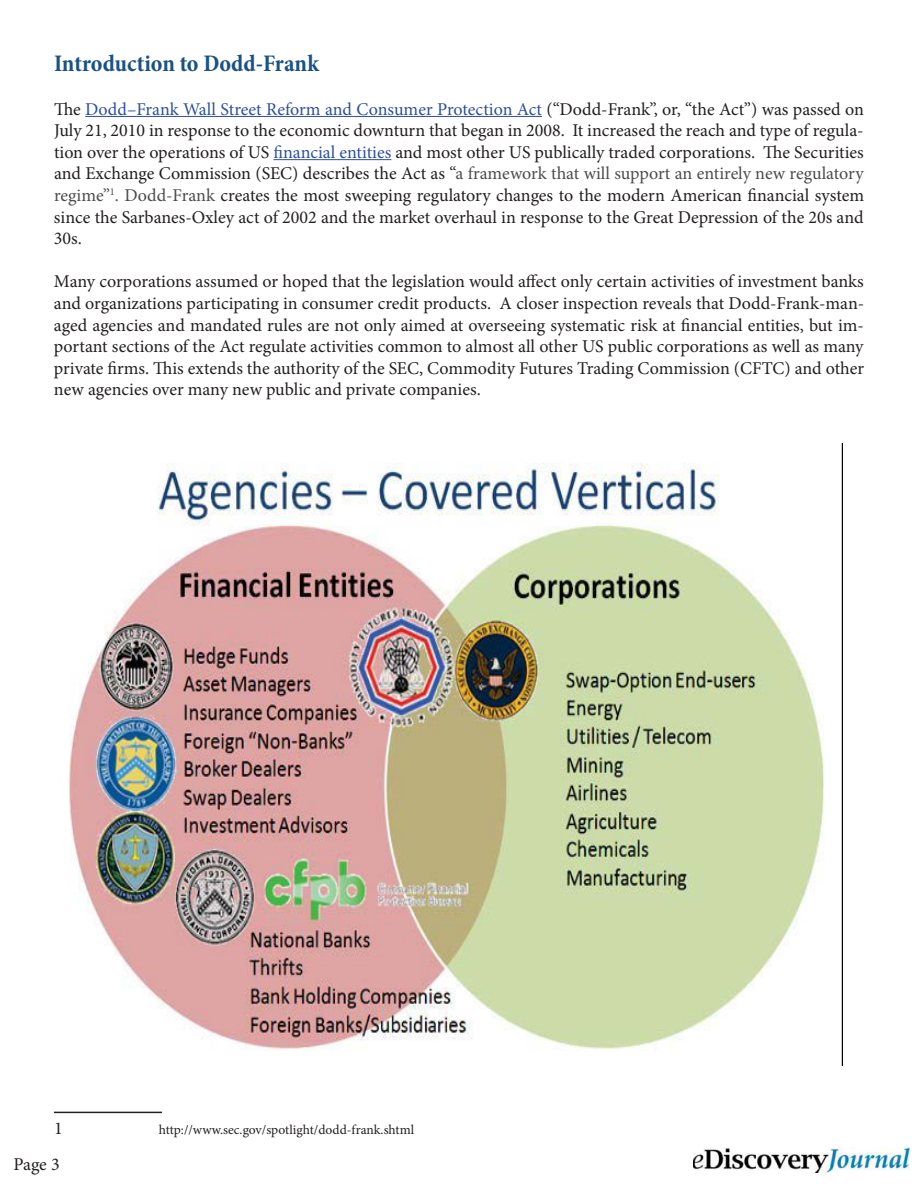
<style>
.page{position:relative;width:918px;height:1188px;background:#fff}
.page>*{position:absolute;margin:0;border:0;box-sizing:border-box;transform-origin:0 0}
.t1{font:700 condensed 24px "Minion Pro";color:#1b5186}
.t2{font:18px/21.6px "Minion Pro";color:#231f20;text-align:justify}
.t3{font:13.5px "Minion Pro";color:#231f20}
.s1{color:#2c4fa2}
.s2{color:#4c4c4e}
</style>
<div class="page">
<img style="left:693px;top:1148px;width:216px;height:25px">
<hr style="left:85px;top:116px;width:457px;height:1px;background:#2c4fa2">
<hr style="left:273px;top:159px;width:118px;height:1px;background:#2c4fa2">
<img style="left:69px;top:444px;width:773px;height:622px">
<hr style="left:54px;top:1112px;width:108px;height:1px;background:#231f20">
<h1 class="t1" style="left:54px;top:54px;width:267px">Introduction to Dodd-Frank</h1>
<p class="t2" style="left:54px;top:100px;width:812px">The <span class="s1">Dodd–Frank Wall Street Reform and Consumer Protection Act</span> (“Dodd-Frank”, or, “the Act”) was passed on July 21, 2010 in response to the economic downturn that began in 2008. It increased the reach and type of regula&shy;tion over the operations of US <span class="s1">financial entities</span> and most other US publically traded corporations. The Securities and Exchange Commission (SEC) describes the Act as “<span class="s2">a framework that will support an entirely new regulatory regime”</span><sup>1</sup><span class="s2">. Dodd-Frank</span> creates the most sweeping regulatory changes to the modern American financial system since the Sarbanes-Oxley act of 2002 and the market overhaul in response to the Great Depression of the 20s and 30s.</p>
<p class="t2" style="left:54px;top:272px;width:812px">Many corporations assumed or hoped that the legislation would affect only certain activities of investment banks and organizations participating in consumer credit products. A closer inspection reveals that Dodd-Frank-man&shy;aged agencies and mandated rules are not only aimed at overseeing systematic risk at financial entities, but im&shy;portant sections of the Act regulate activities common to almost all other US public corporations as well as many private firms. This extends the authority of the SEC, Commodity Futures Trading Commission (CFTC) and other new agencies over many new public and private companies.</p>
<p class="t2" style="left:54px;top:1119px;width:10px">1</p>
<p class="t3" style="left:159px;top:1124px;width:257px">http://www.sec.gov/spotlight/dodd-frank.shtml</p>
<p class="t2" style="left:14px;top:1155px;width:48px">Page 3</p>
</div>
